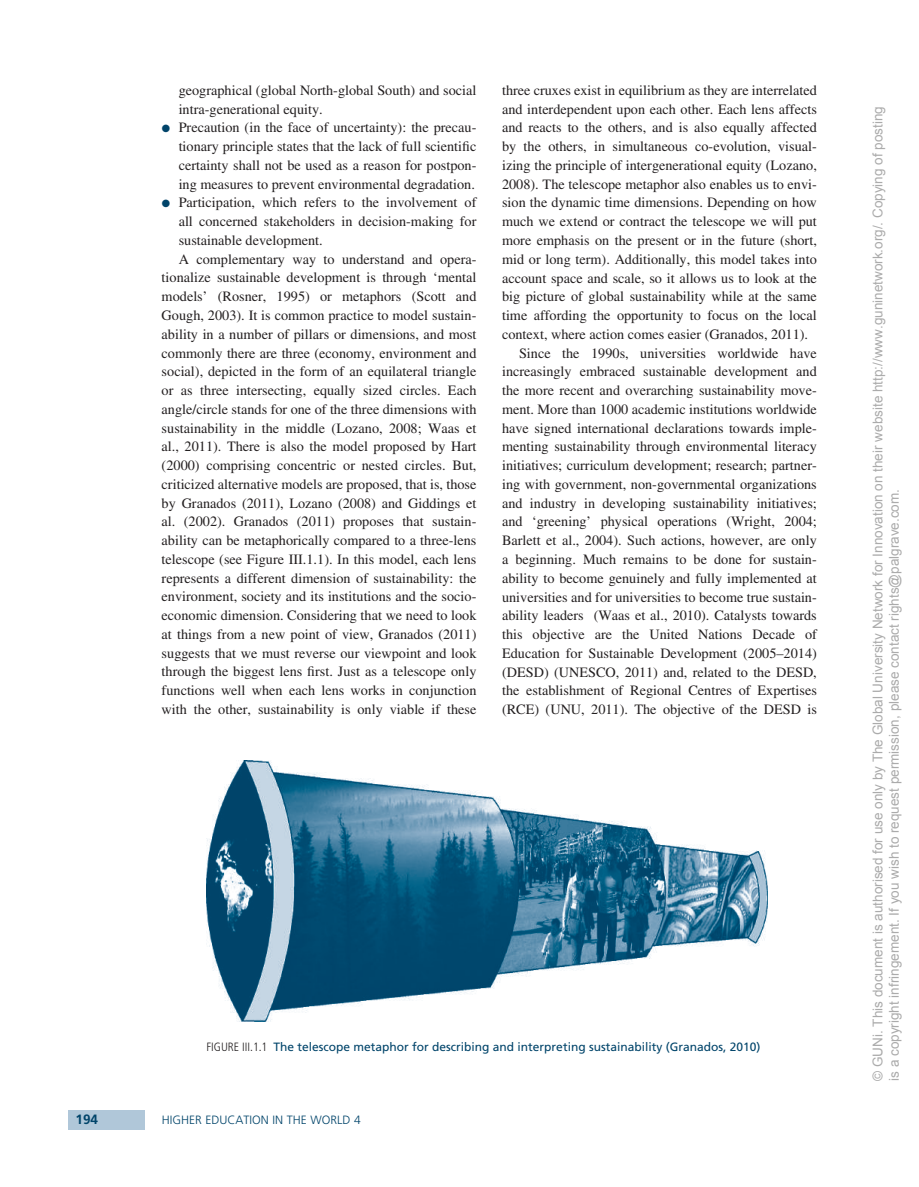
<style>
.page{position:relative;width:919px;height:1187px;background:#fff}
.page>*{position:absolute;margin:0;border:0;box-sizing:border-box;transform-origin:0 0}
.t1{font:14.25px/18.8px "Times LT Std";color:#231f20}
.t2{font:13.5px/16.2px "Arial";color:#ababab}
.t3{font:700 13.5px "Frutiger LT Std";color:#00446a}
.t4{font:12px "Frutiger LT Std";color:#00446a}
.t5{font:300 12px "Frutiger LT Std";color:#00446a}
.s1{color:#00446a}
.s2{font-weight:300;font-stretch:condensed;color:#231f20}
</style>
<div class="page">
<div style="left:68px;top:1109px;width:77px;height:20px;background:#b0c7d9"></div>
<img style="left:206px;top:760px;width:561px;height:261px">
<p class="t1" style="left:179px;top:81px;width:299px">geographical (global North-global South) and social intra-generational equity.</p>
<p class="t1" style="left:179px;top:118px;width:299px;text-align:justify;text-indent:-17px"><span class="s1">●</span> Precaution (in the face of uncertainty): the precau&shy;tionary principle states that the lack of full scientific certainty shall not be used as a reason for postpon&shy;ing measures to prevent environmental degradation.</p>
<p class="t1" style="left:162px;top:193px;width:316px"><span class="s1">●</span> Participation, which refers to the involvement of</p>
<p class="t1" style="left:179px;top:212px;width:299px">all concerned stakeholders in decision-making for</p>
<p class="t1" style="left:179px;top:231px;width:146px">sustainable development.</p>
<p class="t1" style="left:179px;top:249px;width:299px">A complementary way to understand and opera-</p>
<p class="t1" style="left:162px;top:268px;width:316px">tionalize sustainable development is through ‘mental</p>
<p class="t1" style="left:162px;top:287px;width:316px">models’ (Rosner, 1995) or metaphors (Scott and</p>
<p class="t1" style="left:162px;top:306px;width:316px">Gough, 2003). It is common practice to model sustain-</p>
<p class="t1" style="left:162px;top:324px;width:316px">ability in a number of pillars or dimensions, and most</p>
<p class="t1" style="left:162px;top:343px;width:316px">commonly there are three (economy, environment and</p>
<p class="t1" style="left:162px;top:362px;width:316px">social), depicted in the form of an equilateral triangle</p>
<p class="t1" style="left:162px;top:381px;width:316px">or as three intersecting, equally sized circles. Each</p>
<p class="t1" style="left:162px;top:399px;width:316px">angle/circle stands for one of the three dimensions with</p>
<p class="t1" style="left:162px;top:418px;width:316px">sustainability in the middle (Lozano, 2008; Waas et</p>
<p class="t1" style="left:162px;top:437px;width:316px">al., 2011). There is also the model proposed by Hart</p>
<p class="t1" style="left:162px;top:456px;width:316px">(2000) comprising concentric or nested circles. But,</p>
<p class="t1" style="left:162px;top:474px;width:316px">criticized alternative models are proposed, that is, those</p>
<p class="t1" style="left:162px;top:493px;width:316px">by Granados (2011), Lozano (2008) and Giddings et</p>
<p class="t1" style="left:162px;top:512px;width:316px">al. (2002). Granados (2011) proposes that sustain-</p>
<p class="t1" style="left:162px;top:531px;width:316px">ability can be metaphorically compared to a three-lens</p>
<p class="t1" style="left:162px;top:549px;width:316px">telescope (see Figure III.1.1). In this model, each lens</p>
<p class="t1" style="left:162px;top:568px;width:316px">represents a different dimension of sustainability: the</p>
<p class="t1" style="left:162px;top:587px;width:316px">environment, society and its institutions and the socio-</p>
<p class="t1" style="left:162px;top:606px;width:316px">economic dimension. Considering that we need to look</p>
<p class="t1" style="left:162px;top:624px;width:316px">at things from a new point of view, Granados (2011)</p>
<p class="t1" style="left:162px;top:643px;width:316px">suggests that we must reverse our viewpoint and look</p>
<p class="t1" style="left:162px;top:662px;width:316px">through the biggest lens first. Just as a telescope only</p>
<p class="t1" style="left:162px;top:681px;width:316px">functions well when each lens works in conjunction</p>
<p class="t1" style="left:162px;top:699px;width:316px">with the other, sustainability is only viable if these</p>
<p class="t1" style="left:502px;top:81px;width:316px">three cruxes exist in equilibrium as they are interrelated</p>
<p class="t1" style="left:502px;top:99px;width:316px">and interdependent upon each other. Each lens affects</p>
<p class="t1" style="left:502px;top:118px;width:316px">and reacts to the others, and is also equally affected</p>
<p class="t1" style="left:502px;top:137px;width:316px">by the others, in simultaneous co-evolution, visual-</p>
<p class="t1" style="left:502px;top:156px;width:316px">izing the principle of intergenerational equity (Lozano,</p>
<p class="t1" style="left:502px;top:174px;width:316px">2008). The telescope metaphor also enables us to envi-</p>
<p class="t1" style="left:502px;top:193px;width:316px">sion the dynamic time dimensions. Depending on how</p>
<p class="t1" style="left:502px;top:212px;width:316px">much we extend or contract the telescope we will put</p>
<p class="t1" style="left:502px;top:231px;width:316px">more emphasis on the present or in the future (short,</p>
<p class="t1" style="left:502px;top:249px;width:316px">mid or long term). Additionally, this model takes into</p>
<p class="t1" style="left:502px;top:268px;width:316px">account space and scale, so it allows us to look at the</p>
<p class="t1" style="left:502px;top:287px;width:316px">big picture of global sustainability while at the same</p>
<p class="t1" style="left:502px;top:306px;width:316px">time affording the opportunity to focus on the local</p>
<p class="t1" style="left:502px;top:324px;width:307px">context, where action comes easier (Granados, 2011).</p>
<p class="t1" style="left:519px;top:343px;width:299px">Since the 1990s, universities worldwide have</p>
<p class="t1" style="left:502px;top:362px;width:316px">increasingly embraced sustainable development and</p>
<p class="t1" style="left:502px;top:381px;width:316px">the more recent and overarching sustainability move-</p>
<p class="t1" style="left:502px;top:399px;width:316px">ment. More than 1000 academic institutions worldwide</p>
<p class="t1" style="left:502px;top:418px;width:316px">have signed international declarations towards imple-</p>
<p class="t1" style="left:502px;top:437px;width:316px">menting sustainability through environmental literacy</p>
<p class="t1" style="left:502px;top:456px;width:316px">initiatives; curriculum development; research; partner-</p>
<p class="t1" style="left:502px;top:474px;width:316px">ing with government, non-governmental organizations</p>
<p class="t1" style="left:502px;top:493px;width:316px">and industry in developing sustainability initiatives;</p>
<p class="t1" style="left:502px;top:512px;width:316px">and ‘greening’ physical operations (Wright, 2004;</p>
<p class="t1" style="left:502px;top:531px;width:316px">Barlett et al., 2004). Such actions, however, are only</p>
<p class="t1" style="left:502px;top:549px;width:316px">a beginning. Much remains to be done for sustain-</p>
<p class="t1" style="left:502px;top:568px;width:316px">ability to become genuinely and fully implemented at</p>
<p class="t1" style="left:502px;top:587px;width:316px">universities and for universities to become true sustain-</p>
<p class="t1" style="left:502px;top:606px;width:316px">ability leaders (Waas et al., 2010). Catalysts towards</p>
<p class="t1" style="left:502px;top:624px;width:316px">this objective are the United Nations Decade of</p>
<p class="t1" style="left:502px;top:643px;width:316px">Education for Sustainable Development (2005–2014)</p>
<p class="t1" style="left:502px;top:662px;width:316px">(DESD) (UNESCO, 2011) and, related to the DESD,</p>
<p class="t1" style="left:502px;top:681px;width:316px">the establishment of Regional Centres of Expertises</p>
<p class="t1" style="left:502px;top:699px;width:316px">(RCE) (UNU, 2011). The objective of the DESD is</p>
<p class="t4" style="left:206px;top:1040px;width:555px"><span class="s2">FIGURE III .1.1</span> The telescope metaphor for describing and interpreting sustainability (Granados, 2010)</p>
<p class="t3" style="left:76px;top:1111px;width:24px">194</p>
<p class="t5" style="left:162px;top:1113px;width:35px">HIGHEREDUCATION</p>
<p class="t5" style="left:272px;top:1113px;width:90px">IN THE WORLD 4</p>
<p class="t2" style="left:869px;top:1080px;width:976px;rotate:-90deg">© GUNi. This document is authorised for use only by The Global University Network for Innovation on their website http://www.guninetwork.org/. Copying of posting is a copyright infringement. If you wish to request permission, please contact rights@palgrave.com.</p>
</div>
